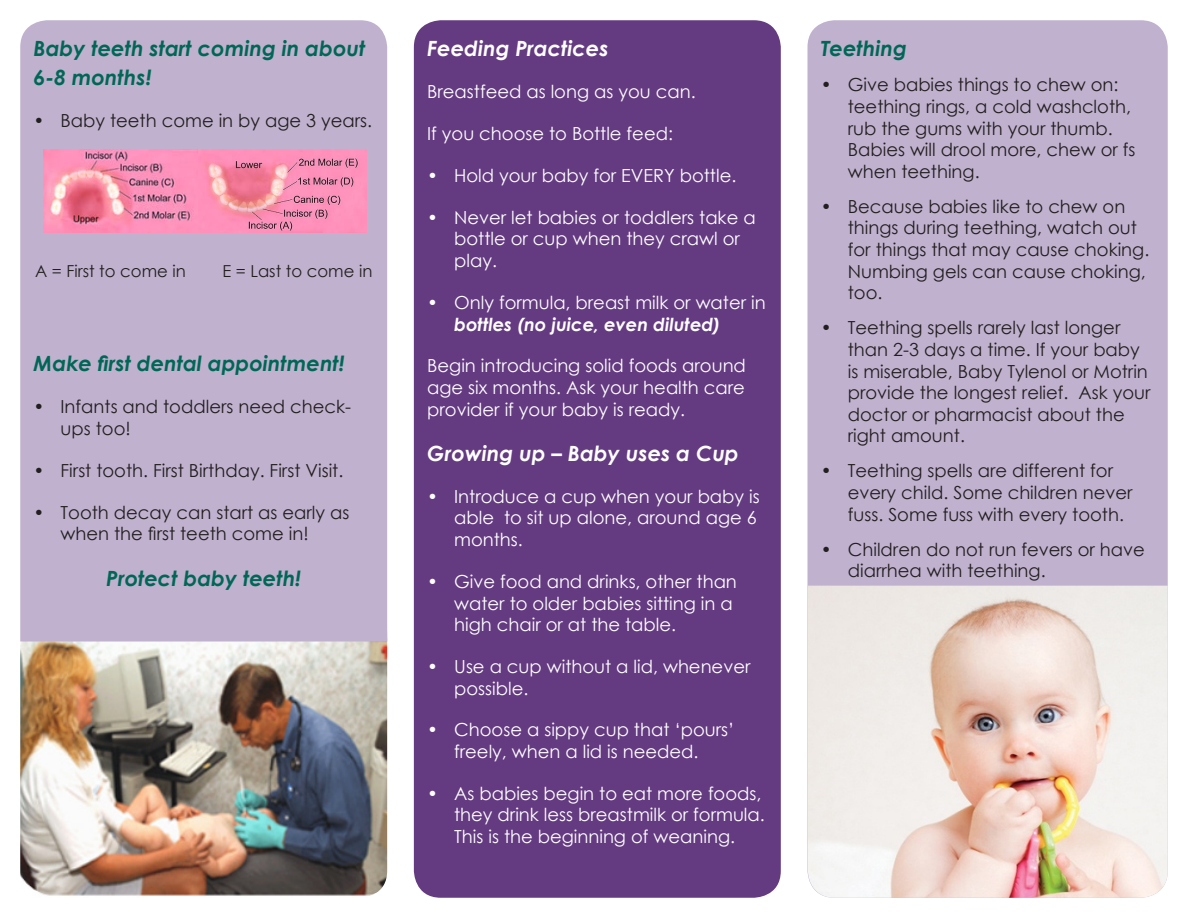
<style>
.page{position:relative;width:1188px;height:918px;background:#fff}
.page>*{position:absolute;margin:0;border:0;box-sizing:border-box;transform-origin:0 0}
.t1{font:italic 700 21px/28.8px "Century Gothic";color:#006756}
.t2{font:italic 700 21px "Century Gothic";color:#fff}
.t3{font:18px/21.6px "Century Gothic";color:#231f20}
.t4{font:18px/21.6px "Century Gothic";color:#fff}
.t5{font:italic 700 18px "Century Gothic";color:#fff}
.t6{font:16.5px "Century Gothic";color:#231f20}
</style>
<div class="page">
<img style="left:20px;top:642px;width:367px;height:254px">
<div style="left:414px;top:20px;width:367px;height:878px;background:#643a81;border-radius:27px"></div>
<div style="left:807px;top:20px;width:361px;height:878px;background:#c0b2cf;border-radius:27px"></div>
<div style="left:20px;top:20px;width:367px;height:622px;background:#c0b2cf"></div>
<img style="left:43px;top:149px;width:323px;height:84px">
<img style="left:808px;top:586px;width:360px;height:312px">
<p class="t1" style="left:34px;top:34px;width:333px">Baby teeth start coming in about<br>6-8 months!</p>
<p class="t3" style="left:34px;top:110px;width:340px">• Baby teeth come in by age 3 years.</p>
<p class="t6" style="left:35px;top:260px;width:152px">A = First to come in</p>
<p class="t6" style="left:222px;top:260px;width:152px">E = Last to come in</p>
<p class="t1" style="left:34px;top:349px;width:313px">Make first dental appointment!</p>
<p class="t3" style="left:61px;top:396px;width:292px;text-indent:-27px">• Infants and toddlers need check&shy;ups too!</p>
<p class="t3" style="left:34px;top:459px;width:311px">• First tooth. First Birthday. First Visit.</p>
<p class="t3" style="left:61px;top:501px;width:290px;text-indent:-27px">• Tooth decay can start as early as when the first teeth come in!</p>
<p class="t1" style="left:106px;top:563px;width:196px">Protect baby teeth!</p>
<p class="t2" style="left:427px;top:33px;width:183px">Feeding Practices</p>
<p class="t4" style="left:427px;top:81px;width:270px">Breastfeed as long as you can.</p>
<p class="t4" style="left:427px;top:123px;width:247px">If you choose to Bottle feed:</p>
<p class="t4" style="left:427px;top:164px;width:311px">• Hold your baby for EVERY bottle.</p>
<p class="t4" style="left:454px;top:206px;width:303px;text-indent:-27px">• Never let babies or toddlers take a bottle or cup when they crawl or play.</p>
<p class="t4" style="left:427px;top:291px;width:340px">• Only formula, breast milk or water in</p>
<p class="t5" style="left:454px;top:310px;width:268px">bottles (no juice, even diluted)</p>
<p class="t4" style="left:427px;top:355px;width:320px;text-align:justify">Begin introducing solid foods around age six months. Ask your health care provider if your baby is ready.</p>
<p class="t2" style="left:427px;top:437px;width:313px">Growing up – Baby uses a Cup</p>
<p class="t4" style="left:454px;top:485px;width:307px;text-indent:-27px">• Introduce a cup when your baby is able to sit up alone, around age 6 months.</p>
<p class="t4" style="left:454px;top:570px;width:284px;text-indent:-27px">• Give food and drinks, other than water to older babies sitting in a high chair or at the table.</p>
<p class="t4" style="left:454px;top:655px;width:298px;text-indent:-27px">• Use a cup without a lid, whenever possible.</p>
<p class="t4" style="left:427px;top:719px;width:309px;text-align:center">• Choose a sippy cup that ‘pours’ freely, when a lid is needed.</p>
<p class="t4" style="left:454px;top:782px;width:312px;text-indent:-27px">• As babies begin to eat more foods, they drink less breastmilk or formula.<br>This is the beginning of weaning.</p>
<p class="t1" style="left:821px;top:33px;width:88px">Teething</p>
<p class="t3" style="left:848px;top:74px;width:289px;text-indent:-27px">• Give babies things to chew on: teething rings, a cold washcloth, rub the gums with your thumb.<br>Babies will drool more, chew or fs when teething.</p>
<p class="t3" style="left:848px;top:195px;width:303px;text-indent:-27px">• Because babies like to chew on things during teething, watch out for things that may cause choking.<br>Numbing gels can cause choking, too.</p>
<p class="t3" style="left:848px;top:317px;width:304px;text-indent:-27px">• Teething spells rarely last longer than 2-3 days a time. If your baby is miserable, Baby Tylenol or Motrin provide the longest relief. Ask your doctor or pharmacist about the right amount.</p>
<p class="t3" style="left:848px;top:460px;width:286px;text-indent:-27px">• Teething spells are different for every child. Some children never fuss. Some fuss with every tooth.</p>
<p class="t3" style="left:848px;top:538px;width:299px;text-indent:-27px">• Children do not run fevers or have diarrhea with teething.</p>
</div>
